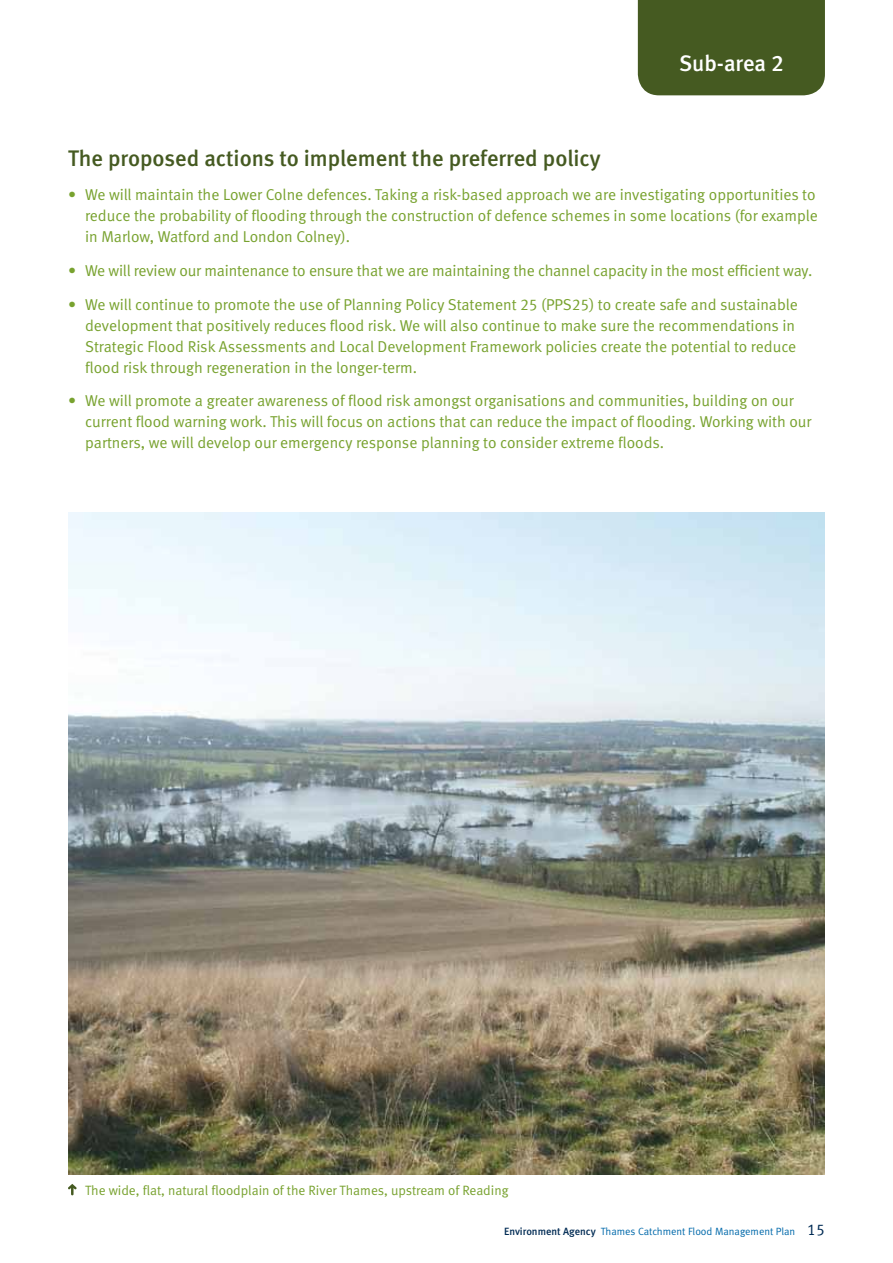
<style>
.page{position:relative;width:893px;height:1263px;background:#fff}
.page>*{position:absolute;margin:0;border:0;box-sizing:border-box;transform-origin:0 0}
.t1{font:500 22.5px "EA Meta";color:#455a21}
.t2{font:500 22.5px "EA Meta";letter-spacing:-.005em;color:#fff}
.t3{font:15.75px/21px "EA Meta Normal";color:#78a22f}
.t4{font:13.5px "EA Meta Normal";color:#78a22f}
.t5{font:10.5px "EA Meta Normal";color:#0069aa}
.s1{font-family:"EA Meta";font-weight:500;color:#002b54}
.s2{font-size:15.75px;color:#002b54}
</style>
<div class="page">
<img style="left:68px;top:513px;width:757px;height:661px">
<svg style="left:68px;top:1184px;width:9px;height:11px"></svg>
<div style="left:638px;top:0;width:187px;height:95px;background:#455a21"></div>
<h1 class="t2" style="left:679px;top:50px;width:106px">Sub-area 2</h1>
<h1 class="t1" style="left:68px;top:146px;width:534px">The proposed actions to implement the preferred policy</h1>
<p class="t3" style="left:85px;top:184px;width:734px;text-indent:-17px">• We will maintain the Lower Colne defences. Taking a risk-based approach we are investigating opportunities to reduce the probability of flooding through the construction of defence schemes in some locations (for example in Marlow, Watford and London Colney).</p>
<p class="t3" style="left:68px;top:260px;width:746px">• We will review our maintenance to ensure that we are maintaining the channel capacity in the most efficient way.</p>
<p class="t3" style="left:85px;top:294px;width:714px;text-indent:-17px">• We will continue to promote the use of Planning Policy Statement 25 (PPS25) to create safe and sustainable development that positively reduces flood risk. We will also continue to make sure the recommendations in Strategic Flood Risk Assessments and Local Development Framework policies create the potential to reduce flood risk through regeneration in the longer-term.</p>
<p class="t3" style="left:85px;top:390px;width:728px;text-indent:-17px">• We will promote a greater awareness of flood risk amongst organisations and communities, building on our current flood warning work. This will focus on actions that can reduce the impact of flooding. Working with our partners, we will develop our emergency response planning to consider extreme floods.</p>
<p class="t4" style="left:85px;top:1182px;width:425px">The wide, flat, natural floodplain of the River Thames, upstream of Reading</p>
<p class="t5" style="left:504px;top:1225px;width:322px"><span class="s1">Environment Agency</span> Thames Catchment Flood Management Plan <span class="s2">15</span></p>
</div>
